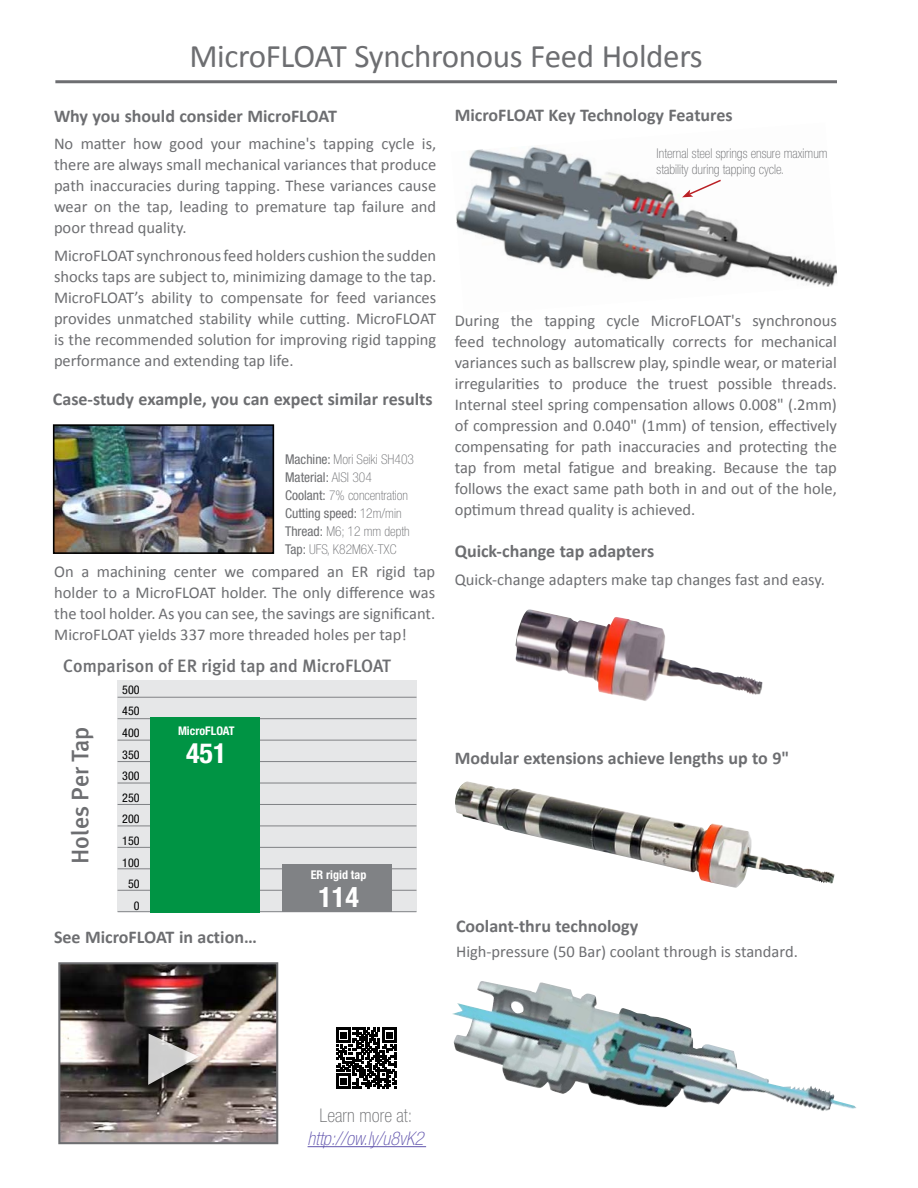
<style>
.page{position:relative;width:918px;height:1188px;background:#fff}
.page>*{position:absolute;margin:0;border:0;box-sizing:border-box;transform-origin:0 0}
.t1{font:33px "Calibri";letter-spacing:-.01em;color:#6d6e71}
.t2{font:700 condensed 28.2px "Helvetica Neue";color:#fff}
.t3{font:700 condensed 27.75px "Helvetica Neue";color:#fff}
.t4{font:500 24px "Meta Plus";color:#6d6e71}
.t5{font:italic 100 condensed 18.9px "Helvetica Neue";color:#6154ad}
.t6{font:100 condensed 18.9px "Helvetica Neue";color:#6d6e71}
.t7{font:700 18px "Calibri";color:#6d6e71}
.t8{font:500 17.85px "Meta Plus";color:#6d6e71}
.t9{font:16.5px/21px "Calibri";color:#6d6e71;text-align:justify}
.t10{font:100 condensed 13.5px/18px "Helvetica Neue";color:#6d6e71}
.t11{font:condensed 12px/21.6px "Helvetica Neue";color:#000;text-align:right}
.t12{font:700 condensed 12px "Helvetica Neue";color:#fff}
.t13{font:700 condensed 11.85px "Helvetica Neue";color:#fff}
.s1{font-weight:400}
</style>
<div class="page">
<img style="left:456px;top:147px;width:381px;height:140px">
<hr style="left:55px;top:80px;width:782px;height:3px;background:#6d6e71">
<hr style="left:308px;top:1146px;width:118px;height:1px;background:#6154ad">
<img style="left:61px;top:965px;width:214px;height:176px">
<div style="left:58px;top:962px;width:220px;height:182px;border:2px solid #6d6e71"></div>
<div style="left:139px;top:1031px;width:68px;height:67px;background:#000;opacity:.75"></div>
<svg style="left:148px;top:1034px;width:51px;height:51px;background:#9c9896"></svg>
<svg style="left:336px;top:1028px;width:61px;height:60px"></svg>
<div style="left:118px;top:681px;width:299px;height:231px;background:#e6e7e8"></div>
<hr style="left:118px;top:911px;width:298px;height:1px;background:#808285">
<hr style="left:118px;top:890px;width:298px;height:1px;background:#808285">
<hr style="left:118px;top:868px;width:298px;height:1px;background:#808285">
<hr style="left:118px;top:847px;width:298px;height:1px;background:#808285">
<hr style="left:118px;top:825px;width:298px;height:1px;background:#808285">
<hr style="left:118px;top:804px;width:298px;height:1px;background:#808285">
<hr style="left:118px;top:783px;width:298px;height:1px;background:#808285">
<hr style="left:118px;top:761px;width:298px;height:1px;background:#808285">
<hr style="left:118px;top:740px;width:298px;height:1px;background:#808285">
<hr style="left:118px;top:718px;width:298px;height:1px;background:#808285">
<hr style="left:118px;top:697px;width:298px;height:1px;background:#808285">
<div style="left:282px;top:865px;width:110px;height:47px;background:#808285"></div>
<div style="left:150px;top:717px;width:110px;height:195px;background:#009444"></div>
<img style="left:56px;top:427px;width:215px;height:124px">
<div style="left:53px;top:424px;width:221px;height:130px;border:2px solid #000"></div>
<img style="left:515px;top:610px;width:248px;height:91px">
<img style="left:452px;top:981px;width:404px;height:130px">
<svg style="left:682px;top:178px;width:41px;height:19px"></svg>
<img style="left:455px;top:781px;width:380px;height:107px">
<h1 class="t1" style="left:189px;top:35px;width:515px">MicroFLOAT Synchronous Feed Holders</h1>
<p class="t7" style="left:54px;top:104px;width:284px">Why you should consider MicroFLOAT</p>
<p class="t9" style="left:54px;top:133px;width:384px">No matter how good your machine's tapping cycle is, there are always small mechanical variances that produce path inaccuracies during tapping. These variances cause wear on the tap, leading to premature tap failure and poor thread quality.</p>
<p class="t9" style="left:54px;top:245px;width:384px">MicroFLOAT synchronous feed holders cushion the sudden shocks taps are subject to, minimizing damage to the tap.<br>MicroFLOAT’s ability to compensate for feed variances provides unmatched stability while cutting. MicroFLOAT is the recommended solution for improving rigid tapping performance and extending tap life.</p>
<p class="t7" style="left:53px;top:388px;width:381px">Case-study example, you can expect similar results</p>
<p class="t10" style="left:285px;top:450px;width:130px"><span class="s1">Machine:</span> Mori Seiki SH403<br><span class="s1">Material:</span> AISI 304<br><span class="s1">Coolant:</span> 7% concentration<br><span class="s1">Cutting speed:</span> 12m/min<br><span class="s1">Thread:</span> M6; 12 mm depth<br><span class="s1">Tap:</span> UFS, K82M6X-TXC</p>
<p class="t9" style="left:54px;top:561px;width:382px">On a machining center we compared an ER rigid tap holder to a MicroFLOAT holder. The only difference was the tool holder. As you can see, the savings are significant.<br>MicroFLOAT yields 337 more threaded holes per tap!</p>
<p class="t8" style="left:63px;top:656px;width:330px">Comparison of ER rigid tap and MicroFLOAT</p>
<h3 class="t4" style="left:66px;top:864px;width:139px;rotate:-90deg">Holes Per Tap</h3>
<p class="t11" style="left:122px;top:679px;width:19px">500<br>450<br>400<br>350<br>300<br>250<br>200<br>150<br>100<br>50<br>0</p>
<p class="t13" style="left:178px;top:723px;width:58px">MicroFLOAT</p>
<h3 class="t3" style="left:186px;top:736px;width:42px">451</h3>
<p class="t7" style="left:54px;top:925px;width:204px">See MicroFLOAT in action…</p>
<p class="t12" style="left:311px;top:867px;width:57px">ER rigid tap</p>
<h2 class="t2" style="left:318px;top:880px;width:42px">114</h2>
<p class="t7" style="left:455px;top:104px;width:280px">MicroFLOAT Key Technology Features</p>
<p class="t10" style="left:657px;top:145px;width:173px;line-height:16.2px">Internal steel springs ensure maximum stability during tapping cycle.</p>
<p class="t9" style="left:455px;top:310px;width:384px">During the tapping cycle MicroFLOAT's synchronous feed technology automatically corrects for mechanical variances such as ballscrew play, spindle wear, or material irregularities to produce the truest possible threads.<br>Internal steel spring compensation allows 0.008" (.2mm) of compression and 0.040" (1mm) of tension, effectively compensating for path inaccuracies and protecting the tap from metal fatigue and breaking. Because the tap follows the exact same path both in and out of the hole, optimum thread quality is achieved.</p>
<p class="t7" style="left:455px;top:539px;width:201px">Quick-change tap adapters</p>
<p class="t9" style="left:455px;top:569px;width:372px">Quick-change adapters make tap changes fast and easy.</p>
<p class="t7" style="left:455px;top:746px;width:336px">Modular extensions achieve lengths up to 9"</p>
<p class="t7" style="left:456px;top:914px;width:184px">Coolant-thru technology</p>
<p class="t9" style="left:456px;top:941px;width:343px">High-pressure (50 Bar) coolant through is standard.</p>
<p class="t6" style="left:320px;top:1105px;width:94px">Learn more at:</p>
<p class="t5" style="left:308px;top:1128px;width:117px">http://ow.ly/u8vK2</p>
</div>
